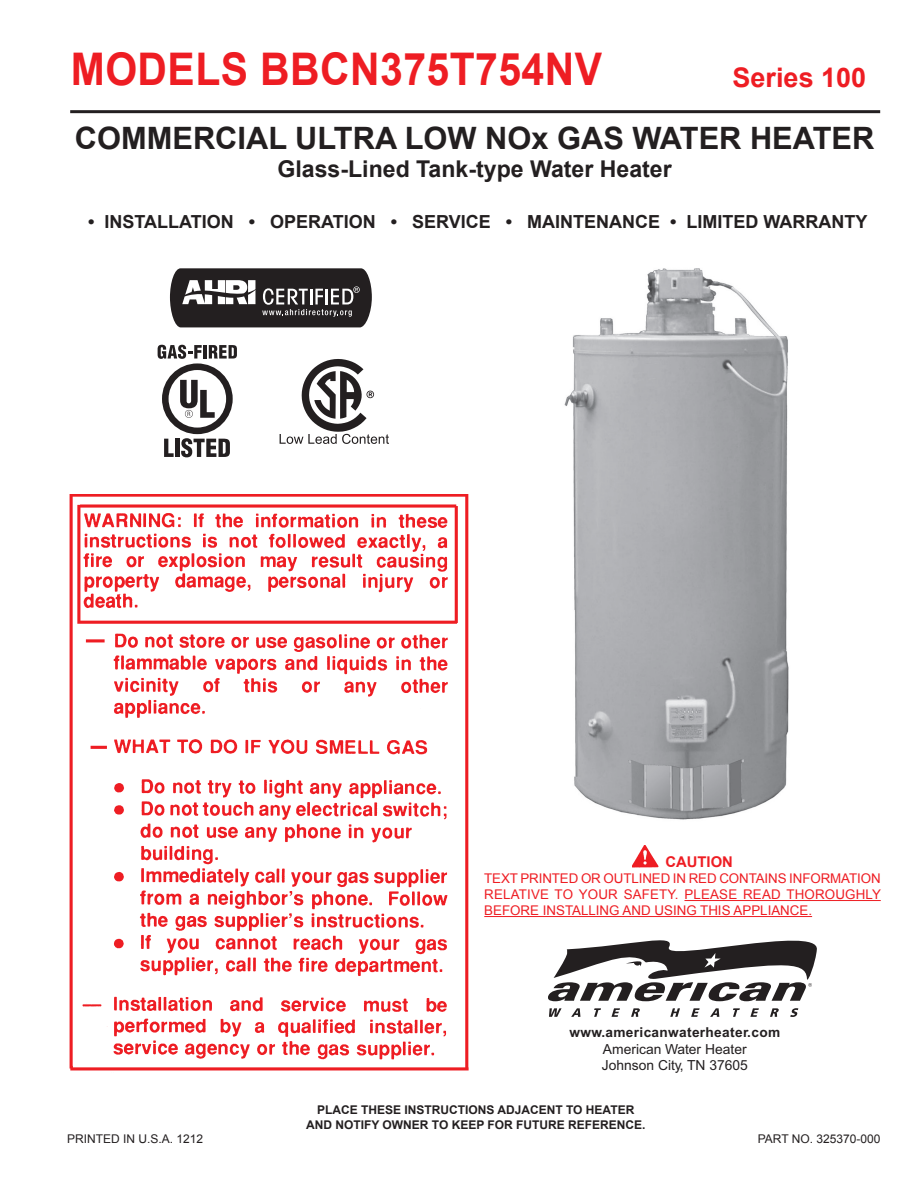
<style>
.page{position:relative;width:918px;height:1188px;background:#fff}
.page>*{position:absolute;margin:0;border:0;box-sizing:border-box;transform-origin:0 0}
.t1{font:700 45px "Arial";letter-spacing:.01em;color:#ee1d23;scale:.91 1}
.t2{font:700 30.75px "Arial";color:#231f20}
.t3{font:700 27px "Arial";color:#ee1d23}
.t4{font:700 23.1px "Arial";color:#231f20}
.t5{font:700 18px "Arial";color:#231f20}
.t6{font:700 14.85px "Arial";color:#ee1d23}
.t7{font:13.8px/16.6px "Arial";color:#231f20}
.t8{font:700 13.65px "Arial";letter-spacing:.025em;color:#231f20}
.t9{font:13.35px/16px "Arial";color:#ee1d23;text-align:justify}
.t10{font:700 12px/14.4px "Arial";color:#231f20;text-align:center}
.t11{font:12px "Arial";color:#231f20}
</style>
<div class="page">
<img style="left:70px;top:494px;width:399px;height:577px">
<hr style="left:70px;top:110px;width:810px;height:3px;background:#231f20">
<hr style="left:684px;top:900px;width:197px;height:1px;background:#ee1d23">
<hr style="left:484px;top:916px;width:328px;height:1px;background:#ee1d23">
<img style="left:632px;top:845px;width:27px;height:22px">
<img style="left:564px;top:268px;width:225px;height:552px">
<svg style="left:169px;top:268px;width:203px;height:60px;background:#4e4b4c"></svg>
<svg style="left:157px;top:344px;width:80px;height:114px"></svg>
<svg style="left:549px;top:1008px;width:13px;height:9px"></svg>
<svg style="left:571px;top:1008px;width:9px;height:9px"></svg>
<svg style="left:594px;top:1008px;width:7px;height:9px"></svg>
<svg style="left:612px;top:1008px;width:8px;height:9px"></svg>
<svg style="left:631px;top:1008px;width:9px;height:9px"></svg>
<svg style="left:670px;top:1008px;width:10px;height:9px"></svg>
<svg style="left:691px;top:1008px;width:9px;height:9px"></svg>
<svg style="left:710px;top:1008px;width:9px;height:9px"></svg>
<svg style="left:733px;top:1008px;width:7px;height:9px"></svg>
<svg style="left:750px;top:1008px;width:9px;height:9px"></svg>
<svg style="left:770px;top:1008px;width:9px;height:9px"></svg>
<svg style="left:790px;top:1008px;width:8px;height:9px"></svg>
<svg style="left:548px;top:940px;width:269px;height:61px"></svg>
<svg style="left:280px;top:359px;width:109px;height:85px"></svg>
<h1 class="t1" style="left:71px;top:40px;width:585px">MODELS BBCN375T754NV</h1>
<h3 class="t3" style="left:733px;top:60px;width:135px">Series 100</h3>
<h2 class="t2" style="left:75px;top:118px;width:801px">COMMERCIAL ULTRA LOW NOx GAS WATER HEATER</h2>
<h3 class="t4" style="left:278px;top:154px;width:396px">Glass-Lined Tank-type Water Heater</h3>
<h3 class="t5" style="left:88px;top:210px;width:781px">• INSTALLATION • OPERATION • SERVICE • MAINTENANCE • LIMITED WARRANTY</h3>
<p class="t6" style="left:666px;top:852px;width:69px">CAUTION</p>
<p class="t9" style="left:484px;top:871px;width:398px">TEXT PRINTED OR OUTLINED IN RED CONTAINS INFORMATION RELATIVE TO YOUR SAFETY. PLEASE READ THOROUGHLY BEFORE INSTALLING AND USING THIS APPLIANCE.</p>
<p class="t8" style="left:569px;top:1023px;width:212px">www.americanwaterheater.com</p>
<p class="t7" style="left:602px;top:1041px;width:148px">American Water Heater<br>Johnson City, TN 37605</p>
<p class="t10" style="left:306px;top:1103px;width:341px">PLACE THESE INSTRUCTIONS ADJACENT TO HEATER<br>AND NOTIFY OWNER TO KEEP FOR FUTURE REFERENCE.</p>
<p class="t11" style="left:67px;top:1131px;width:138px">PRINTED IN U.S.A. 1212</p>
<p class="t11" style="left:758px;top:1131px;width:124px">PART NO. 325370-000</p>
</div>
